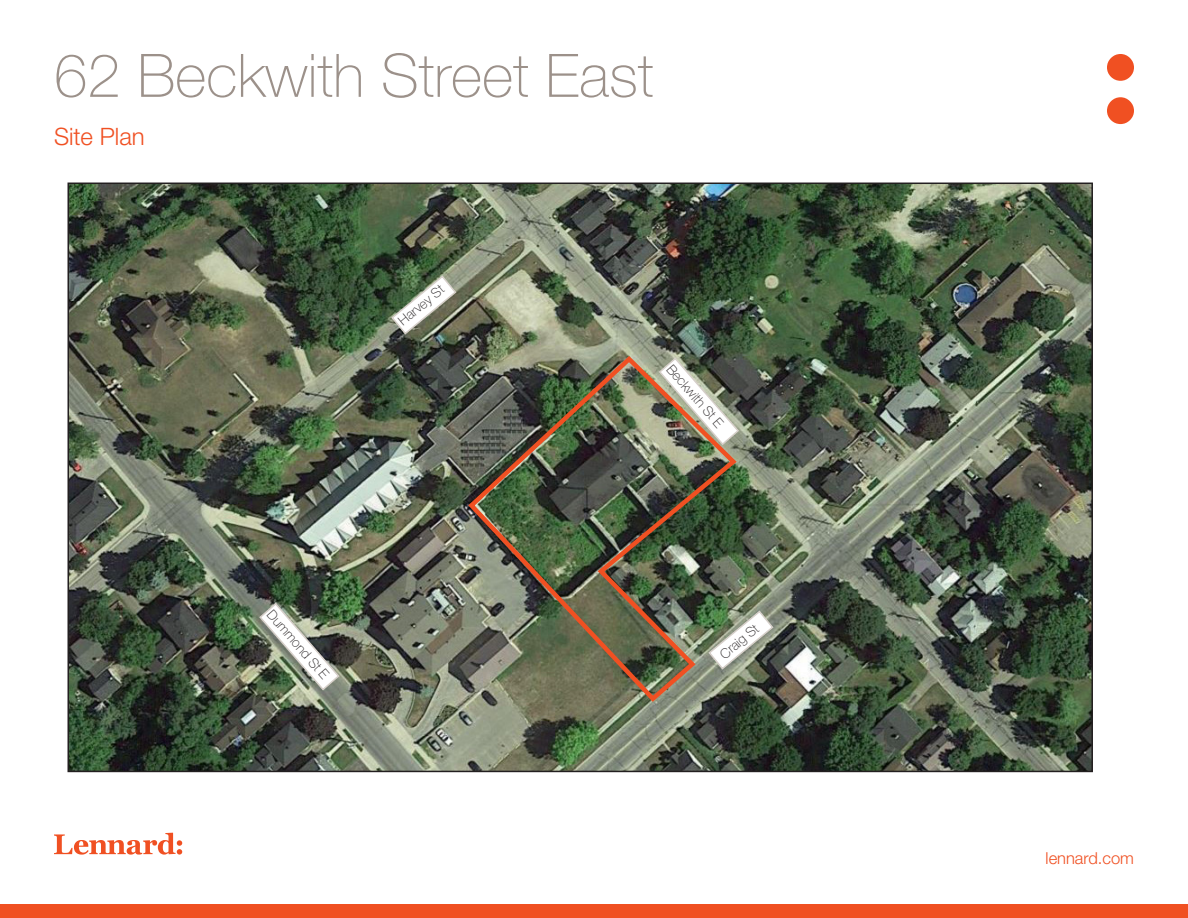
<style>
.page{position:relative;width:1188px;height:918px;background:#fff}
.page>*{position:absolute;margin:0;border:0;box-sizing:border-box;transform-origin:0 0}
.Heading_2{font:100 60px "Helvetica Neue LT Std";color:#9c918a}
.Heading_3{font:300 24px "Helvetica Neue LT Std";color:#f05022}
.t1{font:300 16.5px "Helvetica Neue LT Std";color:#f05022}
.t2{font:100 13.5px "Helvetica Neue LT Std";color:#231f20}
</style>
<div class="page">
<div style="left:0;top:904px;width:1188px;height:14px;background:#f05022"></div>
<svg style="left:54px;top:833px;width:128px;height:22px"></svg>
<svg style="left:1107px;top:54px;width:27px;height:70px"></svg>
<img style="left:71px;top:186px;width:1019px;height:583px">
<svg style="left:390px;top:274px;width:67px;height:62px"></svg>
<svg style="left:740px;top:609px;width:35px;height:62px"></svg>
<img style="left:258px;top:602px;width:83px;height:90px">
<img style="left:465px;top:353px;width:275px;height:352px">
<p class="Heading_2" style="left:54px;top:41px;width:601px">62 Beckwith Street East</p>
<p class="Heading_3" style="left:54px;top:122px;width:92px">Site Plan</p>
<p class="t2" style="left:395px;top:317px;width:56px;rotate:-40deg">Harvey St</p>
<p class="t2" style="left:675px;top:362px;width:80px;rotate:49deg">Beckwith St E</p>
<p class="t2" style="left:276px;top:607px;width:88px;rotate:49deg">Dummond St E</p>
<p class="t2" style="left:717px;top:650px;width:47px;rotate:-40deg">Craig St</p>
<p class="t1" style="left:1046px;top:848px;width:90px">lennard.com</p>
</div>
